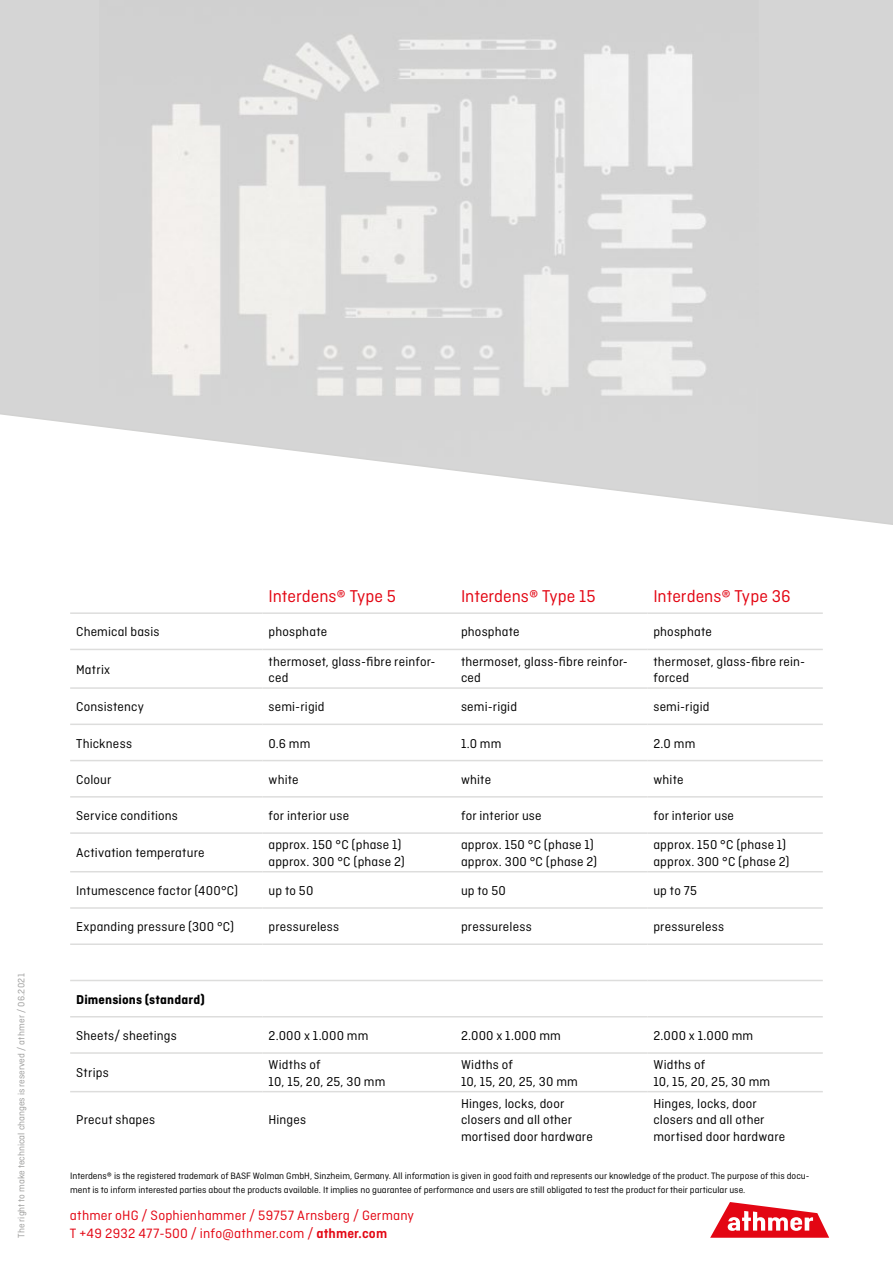
<style>
.page{position:relative;width:893px;height:1263px;background:#fff}
.page>*{position:absolute;margin:0;border:0;box-sizing:border-box;transform-origin:0 0}
.t1{font:18px "Ciutadella";color:#e30613}
.t2{font:14.25px/18px "Ciutadella";letter-spacing:.01em;color:#e30613}
.t3{font:13.5px/16.5px "Ciutadella";letter-spacing:.015em;color:#000}
.t4{font:700 13.5px "Ciutadella";letter-spacing:.01em;color:#000}
.t5{font:9.75px/14.2px "Ciutadella";color:#000}
.t6{font:9.75px "Ciutadella";color:#9d9d9c}
.s1{font-weight:600}
</style>
<div class="page">
<hr style="left:70px;top:612px;width:193px;height:2px;background:#dddddc">
<hr style="left:263px;top:612px;width:192px;height:2px;background:#dddddc">
<hr style="left:455px;top:612px;width:192px;height:2px;background:#dddddc">
<hr style="left:647px;top:612px;width:176px;height:2px;background:#dddddc">
<hr style="left:70px;top:649px;width:193px;height:1px;background:#dddddc">
<hr style="left:263px;top:649px;width:192px;height:1px;background:#dddddc">
<hr style="left:455px;top:649px;width:192px;height:1px;background:#dddddc">
<hr style="left:647px;top:649px;width:176px;height:1px;background:#dddddc">
<hr style="left:70px;top:687px;width:193px;height:2px;background:#dddddc">
<hr style="left:263px;top:687px;width:192px;height:2px;background:#dddddc">
<hr style="left:455px;top:687px;width:192px;height:2px;background:#dddddc">
<hr style="left:647px;top:687px;width:176px;height:2px;background:#dddddc">
<hr style="left:70px;top:723px;width:193px;height:2px;background:#dddddc">
<hr style="left:263px;top:723px;width:192px;height:2px;background:#dddddc">
<hr style="left:455px;top:723px;width:192px;height:2px;background:#dddddc">
<hr style="left:647px;top:723px;width:176px;height:2px;background:#dddddc">
<hr style="left:70px;top:760px;width:193px;height:1px;background:#dddddc">
<hr style="left:263px;top:760px;width:192px;height:1px;background:#dddddc">
<hr style="left:455px;top:760px;width:192px;height:1px;background:#dddddc">
<hr style="left:647px;top:760px;width:176px;height:1px;background:#dddddc">
<hr style="left:70px;top:796px;width:193px;height:1px;background:#dddddc">
<hr style="left:263px;top:796px;width:192px;height:1px;background:#dddddc">
<hr style="left:455px;top:796px;width:192px;height:1px;background:#dddddc">
<hr style="left:647px;top:796px;width:176px;height:1px;background:#dddddc">
<hr style="left:70px;top:832px;width:193px;height:2px;background:#dddddc">
<hr style="left:263px;top:832px;width:192px;height:2px;background:#dddddc">
<hr style="left:455px;top:832px;width:192px;height:2px;background:#dddddc">
<hr style="left:647px;top:832px;width:176px;height:2px;background:#dddddc">
<hr style="left:70px;top:871px;width:193px;height:1px;background:#dddddc">
<hr style="left:263px;top:871px;width:192px;height:1px;background:#dddddc">
<hr style="left:455px;top:871px;width:192px;height:1px;background:#dddddc">
<hr style="left:647px;top:871px;width:176px;height:1px;background:#dddddc">
<hr style="left:70px;top:907px;width:193px;height:2px;background:#dddddc">
<hr style="left:263px;top:907px;width:192px;height:2px;background:#dddddc">
<hr style="left:455px;top:907px;width:192px;height:2px;background:#dddddc">
<hr style="left:647px;top:907px;width:176px;height:2px;background:#dddddc">
<hr style="left:70px;top:943px;width:193px;height:2px;background:#dddddc">
<hr style="left:263px;top:943px;width:192px;height:2px;background:#dddddc">
<hr style="left:455px;top:943px;width:192px;height:2px;background:#dddddc">
<hr style="left:647px;top:943px;width:176px;height:2px;background:#dddddc">
<hr style="left:70px;top:980px;width:193px;height:1px;background:#dddddc">
<hr style="left:263px;top:980px;width:192px;height:1px;background:#dddddc">
<hr style="left:455px;top:980px;width:192px;height:1px;background:#dddddc">
<hr style="left:647px;top:980px;width:176px;height:1px;background:#dddddc">
<hr style="left:70px;top:1016px;width:193px;height:1px;background:#dddddc">
<hr style="left:263px;top:1016px;width:192px;height:1px;background:#dddddc">
<hr style="left:455px;top:1016px;width:192px;height:1px;background:#dddddc">
<hr style="left:647px;top:1016px;width:176px;height:1px;background:#dddddc">
<hr style="left:70px;top:1052px;width:193px;height:2px;background:#dddddc">
<hr style="left:263px;top:1052px;width:192px;height:2px;background:#dddddc">
<hr style="left:455px;top:1052px;width:192px;height:2px;background:#dddddc">
<hr style="left:647px;top:1052px;width:176px;height:2px;background:#dddddc">
<hr style="left:70px;top:1091px;width:193px;height:1px;background:#dddddc">
<hr style="left:263px;top:1091px;width:192px;height:1px;background:#dddddc">
<hr style="left:455px;top:1091px;width:192px;height:1px;background:#dddddc">
<hr style="left:647px;top:1091px;width:176px;height:1px;background:#dddddc">
<svg style="left:0;top:0;width:893px;height:525px;background:#ddd"></svg>
<svg style="left:710px;top:1202px;width:119px;height:36px"></svg>
<p class="t6" style="left:16px;top:1238px;width:266px;rotate:-90deg">The right to make technical changes is reserved / athmer / 06.2021</p>
<h1 class="t1" style="left:269px;top:586px;width:129px">Interdens® Type 5</h1>
<h1 class="t1" style="left:461px;top:586px;width:136px">Interdens® Type 15</h1>
<h1 class="t1" style="left:653px;top:586px;width:139px">Interdens® Type 36</h1>
<p class="t3" style="left:76px;top:624px;width:85px">Chemical basis</p>
<p class="t3" style="left:269px;top:624px;width:60px">phosphate</p>
<p class="t3" style="left:461px;top:624px;width:60px">phosphate</p>
<p class="t3" style="left:653px;top:624px;width:60px">phosphate</p>
<p class="t3" style="left:76px;top:661px;width:35px">Matrix</p>
<p class="t3" style="left:269px;top:653px;width:168px">thermoset, glass-fibre reinfor&shy;ced</p>
<p class="t3" style="left:461px;top:653px;width:168px">thermoset, glass-fibre reinfor&shy;ced</p>
<p class="t3" style="left:653px;top:653px;width:153px">thermoset, glass-fibre rein&shy;forced</p>
<p class="t3" style="left:76px;top:698px;width:69px">Consistency</p>
<p class="t3" style="left:269px;top:698px;width:58px">semi-rigid</p>
<p class="t3" style="left:461px;top:698px;width:58px">semi-rigid</p>
<p class="t3" style="left:653px;top:698px;width:58px">semi-rigid</p>
<p class="t3" style="left:76px;top:735px;width:57px">Thickness</p>
<p class="t3" style="left:269px;top:735px;width:43px">0.6 mm</p>
<p class="t3" style="left:461px;top:735px;width:42px">1.0 mm</p>
<p class="t3" style="left:653px;top:735px;width:43px">2.0 mm</p>
<p class="t3" style="left:76px;top:771px;width:37px">Colour</p>
<p class="t3" style="left:269px;top:771px;width:32px">white</p>
<p class="t3" style="left:461px;top:771px;width:32px">white</p>
<p class="t3" style="left:653px;top:771px;width:32px">white</p>
<p class="t3" style="left:76px;top:807px;width:103px">Service conditions</p>
<p class="t3" style="left:269px;top:807px;width:82px">for interior use</p>
<p class="t3" style="left:461px;top:807px;width:82px">for interior use</p>
<p class="t3" style="left:653px;top:807px;width:82px">for interior use</p>
<p class="t3" style="left:76px;top:845px;width:130px">Activation temperature</p>
<p class="t3" style="left:269px;top:836px;width:138px">approx. 150 °C (phase 1) approx. 300 °C (phase 2)</p>
<p class="t3" style="left:461px;top:836px;width:138px">approx. 150 °C (phase 1) approx. 300 °C (phase 2)</p>
<p class="t3" style="left:653px;top:836px;width:138px">approx. 150 °C (phase 1) approx. 300 °C (phase 2)</p>
<p class="t3" style="left:76px;top:882px;width:163px">Intumescence factor (400°C)</p>
<p class="t3" style="left:269px;top:882px;width:46px">up to 50</p>
<p class="t3" style="left:461px;top:882px;width:46px">up to 50</p>
<p class="t3" style="left:653px;top:882px;width:45px">up to 75</p>
<p class="t3" style="left:76px;top:918px;width:159px">Expanding pressure (300 °C)</p>
<p class="t3" style="left:269px;top:918px;width:72px">pressureless</p>
<p class="t3" style="left:461px;top:918px;width:72px">pressureless</p>
<p class="t3" style="left:653px;top:918px;width:72px">pressureless</p>
<p class="t4" style="left:76px;top:991px;width:130px">Dimensions (standard)</p>
<p class="t3" style="left:76px;top:1027px;width:102px">Sheets/ sheetings</p>
<p class="t3" style="left:269px;top:1027px;width:101px">2.000 x 1.000 mm</p>
<p class="t3" style="left:461px;top:1027px;width:101px">2.000 x 1.000 mm</p>
<p class="t3" style="left:653px;top:1027px;width:101px">2.000 x 1.000 mm</p>
<p class="t3" style="left:76px;top:1064px;width:34px">Strips</p>
<p class="t3" style="left:269px;top:1056px;width:118px">Widths of<br>10, 15, 20, 25, 30 mm</p>
<p class="t3" style="left:461px;top:1056px;width:118px">Widths of<br>10, 15, 20, 25, 30 mm</p>
<p class="t3" style="left:653px;top:1056px;width:118px">Widths of<br>10, 15, 20, 25, 30 mm</p>
<p class="t3" style="left:76px;top:1111px;width:81px">Precut shapes</p>
<p class="t3" style="left:269px;top:1111px;width:39px">Hinges</p>
<p class="t3" style="left:461px;top:1095px;width:133px">Hinges, locks, door closers and all other mortised door hardware</p>
<p class="t3" style="left:653px;top:1095px;width:133px">Hinges, locks, door closers and all other mortised door hardware</p>
<p class="t5" style="left:70px;top:1168px;width:741px">Interdens® is the registered trademark of BASF Wolman GmbH, Sinzheim, Germany. All information is given in good faith and represents our knowledge of the product. The purpose of this docu&shy;ment is to inform interested parties about the products available. It implies no guarantee of performance and users are still obligated to test the product for their particular use.</p>
<p class="t2" style="left:70px;top:1206px;width:346px">athmer oHG / Sophienhammer / 59757 Arnsberg / Germany<br>T +49 2932 477-500 / info@athmer.com / <span class="s1">athmer.com</span></p>
</div>
